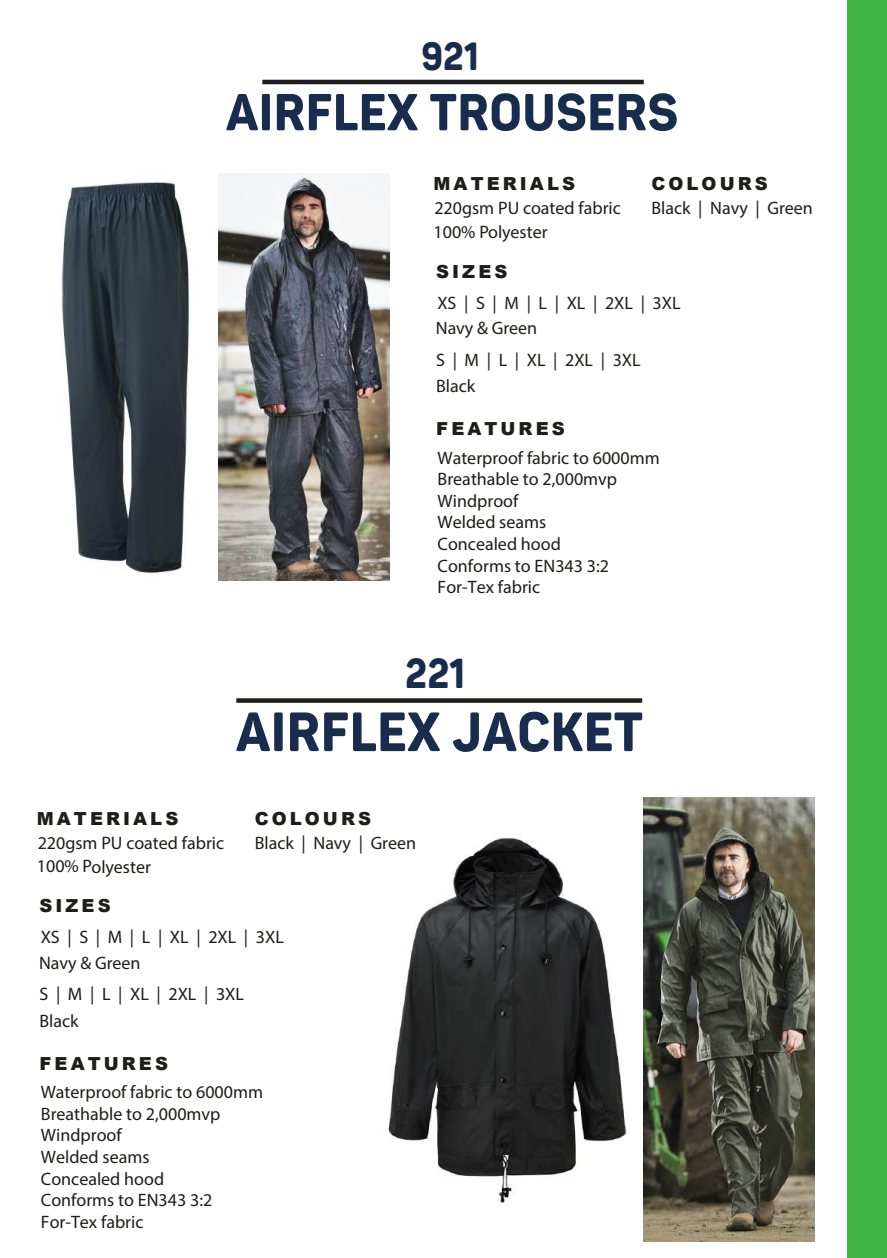
<style>
.page{position:relative;width:887px;height:1258px;background:#fff}
.page>*{position:absolute;margin:0;border:0;box-sizing:border-box;transform-origin:0 0}
.t1{font:800 54.45px "Panton Narrow";color:#182d4d}
.t2{font:800 51.15px "Panton Narrow";color:#182d4d}
.t3{font:800 41.25px "Panton Narrow";color:#182d4d;scale:.93 1}
.t4{font:800 38.85px "Panton Narrow";color:#182d4d;scale:.93 1}
.t5{font:18px/21.6px "Myriad Pro";color:#1d1d1b}
.t6{font:900 18px "Arial";letter-spacing:.17em;color:#1d1d1b}
</style>
<div class="page">
<div style="left:847px;top:0;width:40px;height:1258px;background:#41b546"></div>
<hr style="left:262px;top:80px;width:382px;height:4px;background:#1d1d1b">
<img style="left:61px;top:181px;width:128px;height:394px">
<img style="left:218px;top:173px;width:171px;height:407px">
<div style="left:236px;top:698px;width:406px;height:5px;background:#1d1d1b"></div>
<img style="left:644px;top:797px;width:170px;height:445px">
<img style="left:388px;top:837px;width:239px;height:366px">
<h3 class="t4" style="left:421px;top:31px;width:64px">921</h3>
<h2 class="t2" style="left:226px;top:79px;width:454px">AIRFLEX TROUSERS</h2>
<p class="t6" style="left:433px;top:171px;width:143px">MATERIALS</p>
<p class="t5" style="left:433px;top:196px;width:189px;line-height:23.7px">220gsm PU coated fabric<br>100% Polyester</p>
<p class="t6" style="left:651px;top:171px;width:118px">COLOURS</p>
<p class="t5" style="left:651px;top:197px;width:163px">Black | Navy | Green</p>
<p class="t6" style="left:436px;top:258px;width:73px">SIZES</p>
<p class="t5" style="left:436px;top:290px;width:246px;line-height:25.3px">XS | S | M | L | XL | 2XL | 3XL<br>Navy &amp; Green</p>
<p class="t5" style="left:436px;top:346px;width:206px;line-height:26.4px">S | M | L | XL | 2XL | 3XL<br>Black</p>
<p class="t6" style="left:436px;top:416px;width:130px">FEATURES</p>
<p class="t5" style="left:437px;top:446px;width:224px">Waterproof fabric to 6000mm<br>Breathable to 2,000mvp<br>Windproof<br>Welded seams<br>Concealed hood<br>Conforms to EN343 3:2<br>For-Tex fabric</p>
<h3 class="t3" style="left:405px;top:647px;width:66px">221</h3>
<h1 class="t1" style="left:236px;top:697px;width:409px">AIRFLEX JACKET</h1>
<p class="t6" style="left:37px;top:805px;width:143px">MATERIALS</p>
<p class="t5" style="left:37px;top:831px;width:189px;line-height:23.7px">220gsm PU coated fabric<br>100% Polyester</p>
<p class="t6" style="left:255px;top:805px;width:118px">COLOURS</p>
<p class="t5" style="left:255px;top:832px;width:163px">Black | Navy | Green</p>
<p class="t6" style="left:39px;top:893px;width:73px">SIZES</p>
<p class="t5" style="left:39px;top:924px;width:246px;line-height:25.3px">XS | S | M | L | XL | 2XL | 3XL<br>Navy &amp; Green</p>
<p class="t5" style="left:39px;top:981px;width:206px;line-height:26.4px">S | M | L | XL | 2XL | 3XL<br>Black</p>
<p class="t6" style="left:40px;top:1050px;width:130px">FEATURES</p>
<p class="t5" style="left:41px;top:1081px;width:224px">Waterproof fabric to 6000mm<br>Breathable to 2,000mvp<br>Windproof<br>Welded seams<br>Concealed hood<br>Conforms to EN343 3:2<br>For-Tex fabric</p>
</div>
